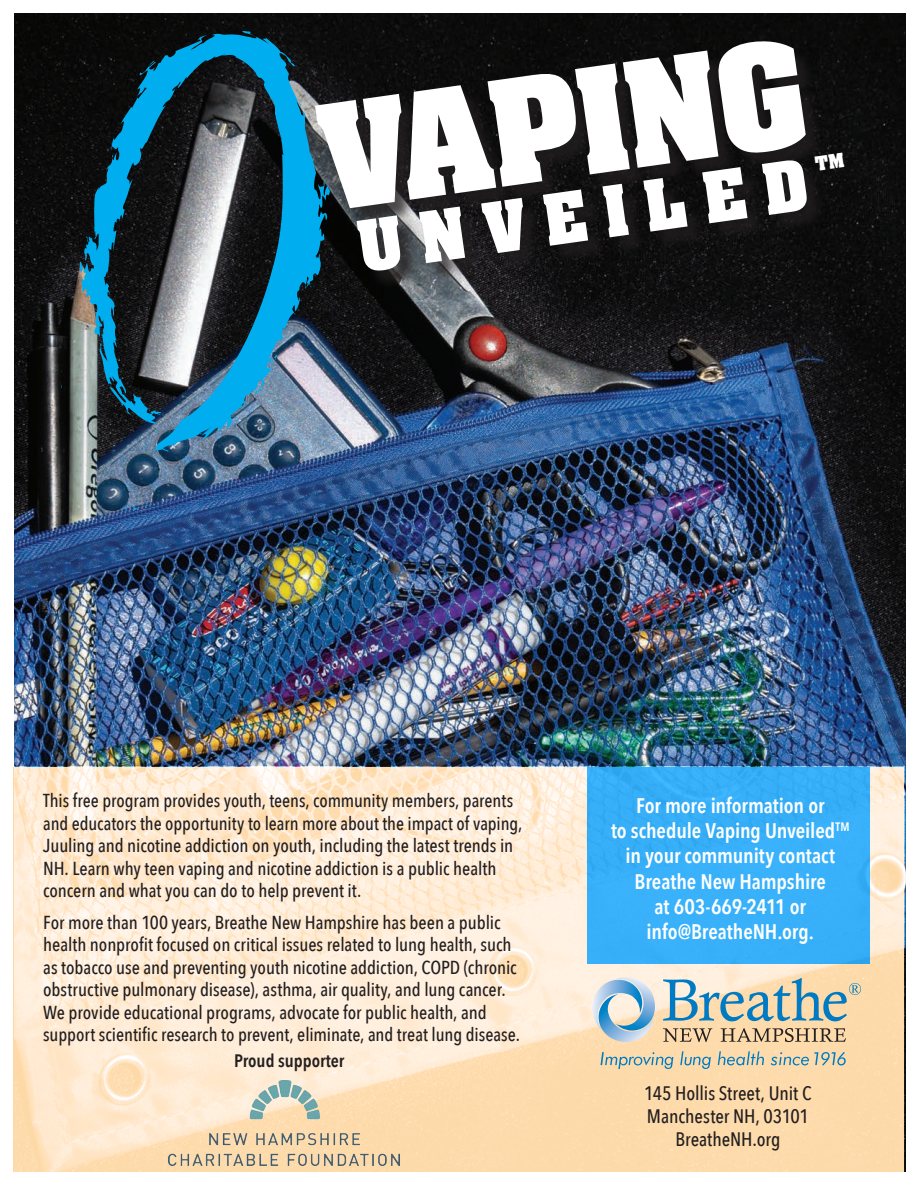
<style>
.page{position:relative;width:918px;height:1188px;background:#fff}
.page>*{position:absolute;margin:0;border:0;box-sizing:border-box;transform-origin:0 0}
.t1{font:700 124.2px "Aachen";color:#fff}
.t2{font:700 60px "Aachen";color:#fff}
.text{font:600 21px/25.2px "Avenir Next Condensed";letter-spacing:-.005em;color:#fff;text-align:center}
.text-2{font:500 19.5px/23.4px "Avenir Next Condensed";letter-spacing:-.005em;color:#231f20;text-align:center}
.text-3{font:500 18.75px/22.5px "Avenir Next Condensed";letter-spacing:-.005em;color:#231f20}
.t3{font:600 18px "Avenir Next Condensed";color:#231f20}
</style>
<div class="page">
<img style="left:14px;top:14px;width:891px;height:1158px">
<svg style="left:14px;top:767px;width:890px;height:405px;background:#fee7ca"></svg>
<svg style="left:663px;top:1028px;width:49px;height:14px"></svg>
<svg style="left:721px;top:1028px;width:125px;height:14px;background:#bca381"></svg>
<svg style="left:593px;top:977px;width:62px;height:65px;background:#b5cbd6"></svg>
<svg style="left:601px;top:1052px;width:72px;height:17px"></svg>
<svg style="left:680px;top:1051px;width:31px;height:18px"></svg>
<svg style="left:718px;top:1051px;width:46px;height:14px"></svg>
<svg style="left:771px;top:1052px;width:75px;height:14px"></svg>
<svg style="left:663px;top:978px;width:198px;height:43px;background:#b8c4ba"></svg>
<div style="left:587px;top:767px;width:282px;height:196px;background:#37b0f9"></div>
<svg style="left:132px;top:506px;width:5px;height:4px"></svg>
<svg style="left:79px;top:31px;width:251px;height:421px;background:#346073"></svg>
<div style="left:318px;top:44px;width:508px;height:246px;background:#231f20;opacity:.75"></div>
<img style="left:168px;top:1080px;width:231px;height:86px">
<svg style="left:815px;top:153px;width:29px;height:18px"></svg>
<p class="t1" style="left:309px;top:70px;width:489px;rotate:-8deg">VAPING</p>
<p class="t2" style="left:352px;top:204px;width:455px;rotate:-8deg">UNVEILED</p>
<p class="text-3" style="left:43px;top:789px;width:481px">This free program provides youth, teens, community members, parents and educators the opportunity to learn more about the impact of vaping, Juuling and nicotine addiction on youth, including the latest trends in NH. Learn why teen vaping and nicotine addiction is a public health concern and what you can do to help prevent it.</p>
<p class="text-3" style="left:43px;top:911px;width:478px">For more than 100 years, Breathe New Hampshire has been a public health nonprofit focused on critical issues related to lung health, such as tobacco use and preventing youth nicotine addiction, COPD (chronic obstructive pulmonary disease), asthma, air quality, and lung cancer.<br>We provide educational programs, advocate for public health, and support scientific research to prevent, eliminate, and treat lung disease.</p>
<p class="t3" style="left:234px;top:1045px;width:112px">Proud supporter</p>
<p class="text" style="left:611px;top:792px;width:240px">For more information or<br>to schedule Vaping Unveiled<sup>TM </sup>in your community contact<br>Breathe New Hampshire<br>at 603-669-2411 or info@BreatheNH.org.</p>
<p class="text-2" style="left:644px;top:1081px;width:169px">145 Hollis Street, Unit C<br>Manchester NH, 03101<br>BreatheNH.org</p>
</div>
